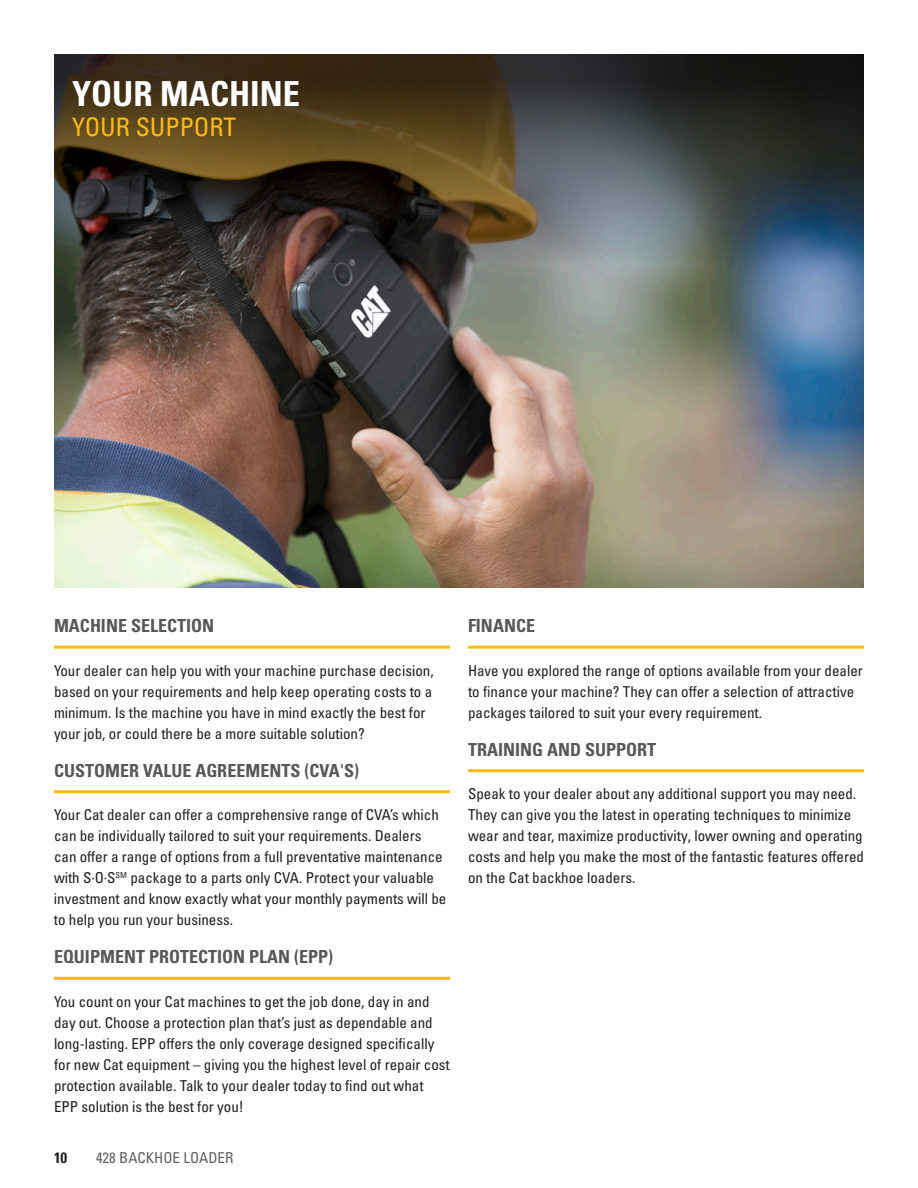
<style>
.page{position:relative;width:918px;height:1188px;background:#fff}
.page>*{position:absolute;margin:0;border:0;box-sizing:border-box;transform-origin:0 0}
.t1{font:34.5px "Univers LTCYR 67 Bold Cond";color:#fff}
.t2{font:condensed 25.5px "Univers LTCYR 57";color:#fcba13}
.t3{font:18px "Univers LTCYR 67 Bold Cond";color:#57585a}
.t4{font:condensed 15px/21px "Univers LTCYR 57";color:#231f20}
.t5{font:condensed 15px "Univers LTCYR 57";color:#5d6163}
.t6{font:15px "Univers LTCYR 67 Bold Cond";color:#231f20}
</style>
<div class="page">
<img style="left:54px;top:54px;width:810px;height:534px">
<hr style="left:54px;top:646px;width:396px;height:3px;background:#fcba13">
<hr style="left:54px;top:790px;width:396px;height:3px;background:#fcba13">
<hr style="left:54px;top:977px;width:396px;height:3px;background:#fcba13">
<hr style="left:468px;top:646px;width:396px;height:3px;background:#fcba13">
<hr style="left:468px;top:769px;width:396px;height:3px;background:#fcba13">
<h1 class="t1" style="left:72px;top:72px;width:230px">YOUR MACHINE</h1>
<h2 class="t2" style="left:72px;top:110px;width:166px">YOUR SUPPORT</h2>
<p class="t3" style="left:54px;top:615px;width:162px">MACHINE SELECTION</p>
<p class="t4" style="left:54px;top:659px;width:381px">Your dealer can help you with your machine purchase decision, based on your requirements and help keep operating costs to a minimum. Is the machine you have in mind exactly the best for your job, or could there be a more suitable solution?</p>
<p class="t3" style="left:54px;top:759px;width:307px">CUSTOMER VALUE AGREEMENTS (CVA'S)</p>
<p class="t4" style="left:54px;top:804px;width:394px">Your Cat dealer can offer a comprehensive range of CVA’s which can be individually tailored to suit your requirements. Dealers can offer a range of options from a full preventative maintenance with S·O·S<sup>SM</sup> package to a parts only CVA. Protect your valuable investment and know exactly what your monthly payments will be to help you run your business.</p>
<p class="t3" style="left:54px;top:946px;width:281px">EQUIPMENT PROTECTION PLAN (EPP)</p>
<p class="t4" style="left:54px;top:991px;width:397px">You count on your Cat machines to get the job done, day in and day out. Choose a protection plan that’s just as dependable and long-lasting. EPP offers the only coverage designed specifically for new Cat equipment – giving you the highest level of repair cost protection available. Talk to your dealer today to find out what EPP solution is the best for you!</p>
<p class="t6" style="left:54px;top:1148px;width:15px">10</p>
<p class="t5" style="left:96px;top:1148px;width:139px">428 BACKHOE LOADER</p>
<p class="t3" style="left:468px;top:615px;width:69px">FINANCE</p>
<p class="t4" style="left:468px;top:659px;width:396px">Have you explored the range of options available from your dealer to finance your machine? They can offer a selection of attractive packages tailored to suit your every requirement.</p>
<p class="t3" style="left:468px;top:738px;width:190px">TRAINING AND SUPPORT</p>
<p class="t4" style="left:468px;top:783px;width:398px">Speak to your dealer about any additional support you may need.<br>They can give you the latest in operating techniques to minimize wear and tear, maximize productivity, lower owning and operating costs and help you make the most of the fantastic features offered on the Cat backhoe loaders.</p>
</div>
